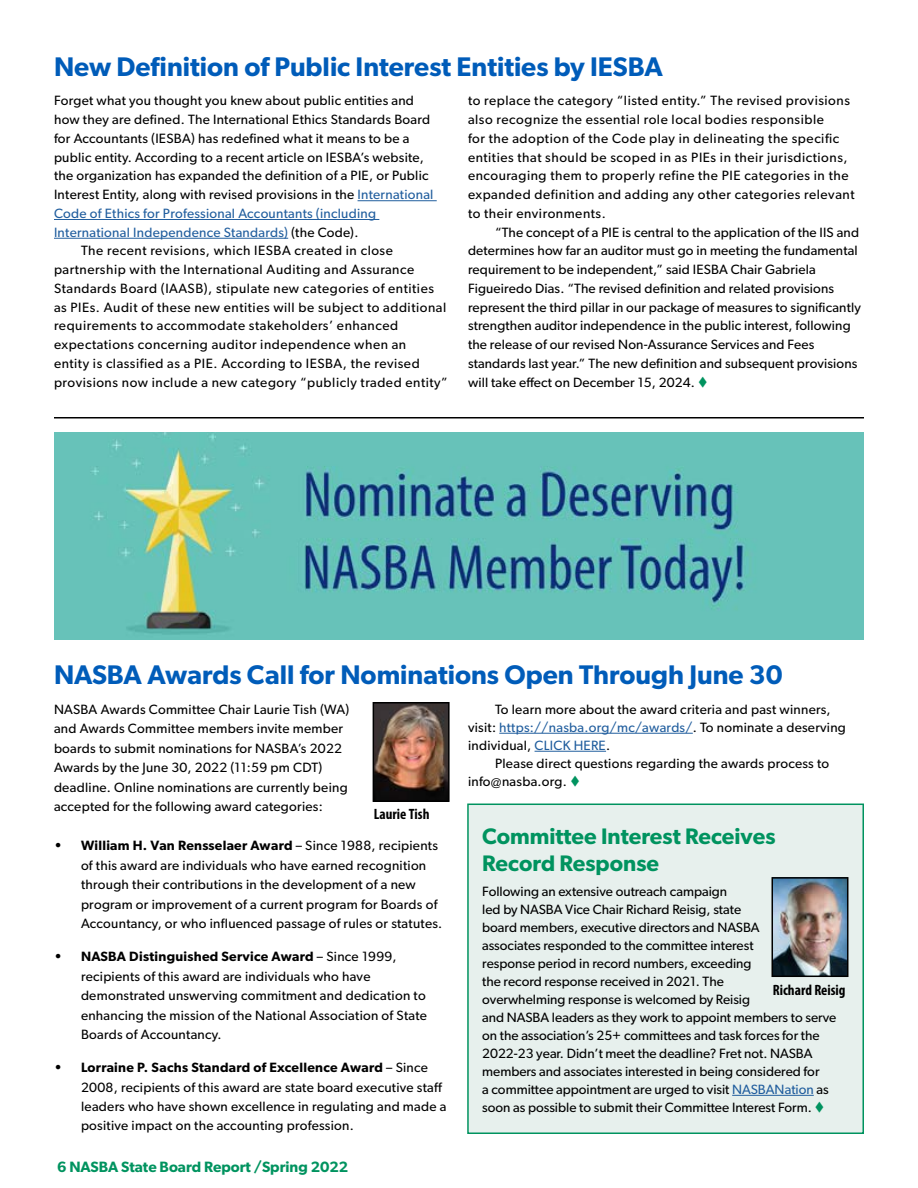
<style>
.page{position:relative;width:918px;height:1188px;background:#fff}
.page>*{position:absolute;margin:0;border:0;box-sizing:border-box;transform-origin:0 0}
.t1{font:600 27px "Gibson";color:#005cb9}
.t2{font:600 22.5px/27px "Gibson";color:#00935f}
.t3{font:600 15px "Gibson";color:#00935f}
.t4{font:700 condensed 15px "Myriad Pro";color:#000}
.t5{font:13.5px/19.5px "Gibson";letter-spacing:.02em;color:#000}
.t6{font:13.5px/18.8px "Gibson";letter-spacing:.04em;color:#000}
.t7{font:13.5px/18px "Gibson";color:#000}
.t8{font:13.5px "Gibson";letter-spacing:.02em;color:#215e9e}
.s1{color:#215e9e}
.s2{color:#000}
.s3{color:#00935f}
.s4{font-weight:600}
</style>
<div class="page">
<hr style="left:358px;top:200px;width:79px;height:1px;background:#215e9e">
<hr style="left:54px;top:219px;width:325px;height:1px;background:#215e9e">
<hr style="left:54px;top:238px;width:234px;height:1px;background:#215e9e">
<hr style="left:499px;top:733px;width:194px;height:1px;background:#215e9e">
<hr style="left:535px;top:751px;width:71px;height:1px;background:#215e9e">
<div style="left:468px;top:804px;width:395px;height:329px;background:#e7f0ed"></div>
<hr style="left:732px;top:1095px;width:82px;height:1px;background:#215e9e">
<div style="left:467px;top:804px;width:397px;height:330px;border:2px solid #00935f"></div>
<hr style="left:54px;top:417px;width:810px;height:1px;background:#000">
<img style="left:775px;top:880px;width:70px;height:94px">
<div style="left:772px;top:877px;width:76px;height:100px;border:2px solid #000"></div>
<img style="left:376px;top:705px;width:71px;height:94px">
<div style="left:373px;top:702px;width:77px;height:100px;border:2px solid #000"></div>
<img style="left:54px;top:432px;width:810px;height:207px">
<h1 class="t1" style="left:54px;top:50px;width:610px">New Definition of Public Interest Entities by IESBA</h1>
<p class="t5" style="left:54px;top:91px;width:362px">Forget what you thought you knew about public entities and</p>
<p class="t5" style="left:54px;top:109px;width:378px">how they are defined. The International Ethics Standards Board</p>
<p class="t5" style="left:54px;top:128px;width:357px">for Accountants (IESBA) has redefined what it means to be a</p>
<p class="t5" style="left:54px;top:147px;width:371px">public entity. According to a recent article on IESBA’s website,</p>
<p class="t5" style="left:54px;top:166px;width:376px">the organization has expanded the definition of a PIE, or Public</p>
<p class="t5" style="left:54px;top:184px;width:381px">Interest Entity, along with revised provisions in the <span class="s1">International</span></p>
<p class="t8" style="left:54px;top:205px;width:324px">Code of Ethics for Professional Accountants (including</p>
<p class="t8" style="left:54px;top:224px;width:306px">International Independence Standards) <span class="s2">(the Code).</span></p>
<p class="t6" style="left:81px;top:241px;width:313px">The recent revisions, which IESBA created in close</p>
<p class="t6" style="left:54px;top:260px;width:362px">partnership with the International Auditing and Assurance</p>
<p class="t6" style="left:54px;top:279px;width:381px">Standards Board (IAASB), stipulate new categories of entities</p>
<p class="t6" style="left:54px;top:297px;width:394px">as PIEs. Audit of these new entities will be subject to additional</p>
<p class="t6" style="left:54px;top:316px;width:346px">requirements to accommodate stakeholders’ enhanced</p>
<p class="t6" style="left:54px;top:335px;width:354px">expectations concerning auditor independence when an</p>
<p class="t6" style="left:54px;top:354px;width:367px">entity is classified as a PIE. According to IESBA, the revised</p>
<p class="t6" style="left:54px;top:372px;width:395px">provisions now include a new category “publicly traded entity”</p>
<p class="t6" style="left:468px;top:91px;width:388px">to replace the category “listed entity.” The revised provisions also recognize the essential role local bodies responsible<br>for the adoption of the Code play in delineating the specific entities that should be scoped in as PIEs in their jurisdictions, encouraging them to properly refine the PIE categories in the expanded definition and adding any other categories relevant to their environments.</p>
<p class="t5" style="left:468px;top:222px;width:394px;line-height:18.8px;text-indent:27px">“The concept of a PIE is central to the application of the IIS and determines how far an auditor must go in meeting the fundamental requirement to be independent,” said IESBA Chair Gabriela Figueiredo Dias. “The revised definition and related provisions represent the third pillar in our package of measures to significantly strengthen auditor independence in the public interest, following the release of our revised Non-Assurance Services and Fees standards last year.” The new definition and subsequent provisions will take effect on December 15, 2024. <span class="s3">▼</span></p>
<h1 class="t1" style="left:54px;top:658px;width:730px">NASBA Awards Call for Nominations Open Through June 30</h1>
<p class="t5" style="left:54px;top:699px;width:297px">NASBA Awards Committee Chair Laurie Tish (WA) and Awards Committee members invite member boards to submit nominations for NASBA’s 2022<br>Awards by the June 30, 2022 (11:59 pm CDT) deadline. Online nominations are currently being accepted for the following award categories:</p>
<p class="t5" style="left:81px;top:835px;width:363px;text-indent:-27px"><span class="s4">• William H. Van Rensselaer Award</span> – Since 1988, recipients of this award are individuals who have earned recognition through their contributions in the development of a new program or improvement of a current program for Boards of Accountancy, or who influenced passage of rules or statutes.</p>
<p class="t5" style="left:81px;top:946px;width:348px;text-indent:-27px"><span class="s4">• NASBA Distinguished Service Award</span> – Since 1999, recipients of this award are individuals who have demonstrated unswerving commitment and dedication to enhancing the mission of the National Association of State Boards of Accountancy.</p>
<p class="t5" style="left:81px;top:1057px;width:367px;text-indent:-27px"><span class="s4">• Lorraine P. Sachs Standard of Excellence Award</span> – Since 2008, recipients of this award are state board executive staff leaders who have shown excellence in regulating and made a positive impact on the accounting profession.</p>
<p class="t4" style="left:374px;top:805px;width:57px">Laurie Tish</p>
<p class="t3" style="left:57px;top:1158px;width:293px">6 NASBA State Board Report /Spring 2022</p>
<p class="t5" style="left:468px;top:700px;width:379px;line-height:18px;text-indent:27px">To learn more about the award criteria and past winners, visit: <span class="s1">https://nasba.org/mc/awards/</span>. To nominate a deserving individual, <span class="s1">CLICK HERE</span>.</p>
<p class="t5" style="left:468px;top:753px;width:363px;line-height:18.8px;text-indent:27px">Please direct questions regarding the awards process to info@nasba.org. <span class="s3">▼</span></p>
<h2 class="t2" style="left:482px;top:822px;width:295px">Committee Interest Receives<br>Record Response</h2>
<p class="t7" style="left:482px;top:882px;width:356px">Following an extensive outreach campaign<br>led by NASBA Vice Chair Richard Reisig, state<br>board members, executive directors and NASBA<br>associates responded to the committee interest<br>response period in record numbers, exceeding<br>the record response received in 2021. The<br>overwhelming response is welcomed by Reisig<br>and NASBA leaders as they work to appoint members to serve on the association’s 25+ committees and task forces for the 2022-23 year. Didn’t meet the deadline? Fret not. NASBA members and associates interested in being considered for<br>a committee appointment are urged to visit <span class="s1">NASBANation</span> as soon as possible to submit their Committee Interest Form. <span class="s3">▼</span></p>
<p class="t4" style="left:773px;top:980px;width:74px">Richard Reisig</p>
</div>
